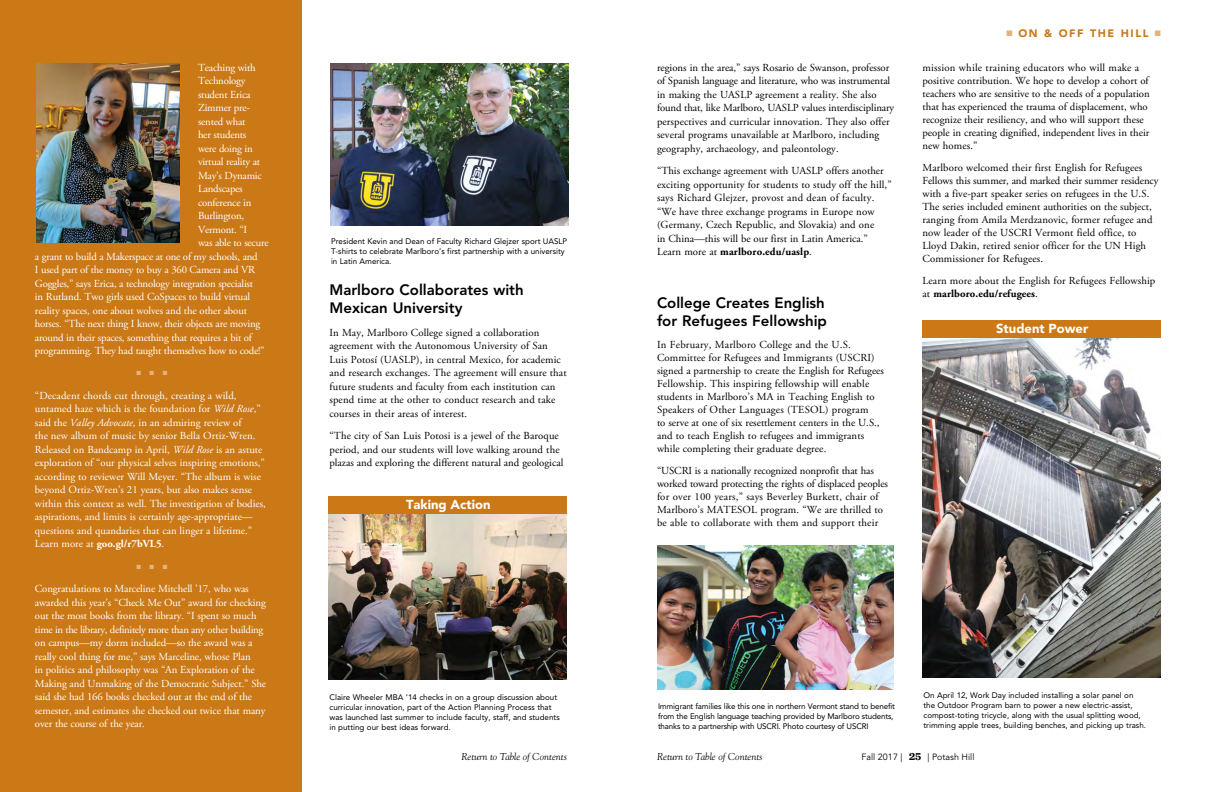
<style>
.page{position:relative;width:1224px;height:792px;background:#fff}
.page>*{position:absolute;margin:0;border:0;box-sizing:border-box;transform-origin:0 0}
.t1{font:800 15px/17.5px "Avenir";color:#000}
.t2{font:900 13px "Avenir";color:#fff}
.t3{font:700 11px "Chronicle Text G1";color:#000}
.t4{font:10.8px/13px "Adobe Garamond Pro";letter-spacing:.01em;color:#000}
.t5{font:10.8px/13.5px "Adobe Garamond Pro";letter-spacing:-.01em;color:#fff}
.t6{font:700 10.8px "Adobe Garamond Pro";letter-spacing:.01em;color:#000}
.t7{font:900 10.8px "Avenir";letter-spacing:.15em;color:#cb7817}
.t8{font:italic 10px "Goudy";color:#000}
.t9{font:9px "Avenir";color:#000}
.t10{font:8px/10px "Avenir";color:#000}
.t11{font:8px/10px "Avenir";letter-spacing:-.02em;color:#000}
.t12{font:6px "Zapf Dingbats ITC";color:#e5b27d}
.s1{font-style:italic}
.s2{font-weight:700}
.s3{color:#e5b27d}
.s4{font-weight:400}
</style>
<div class="page">
<div style="left:0;top:0;width:302px;height:792px;background:#cb7817"></div>
<img style="left:36px;top:63px;width:144px;height:180px">
<img style="left:329px;top:514px;width:238px;height:166px">
<div style="left:329px;top:496px;width:238px;height:18px;background:#cb7817"></div>
<img style="left:330px;top:63px;width:239px;height:163px">
<img style="left:657px;top:545px;width:236px;height:145px">
<img style="left:923px;top:338px;width:238px;height:339px">
<div style="left:923px;top:320px;width:238px;height:18px;background:#cb7817"></div>
<p class="t5" style="left:198px;top:61px;width:59px">Teaching with</p>
<p class="t5" style="left:198px;top:75px;width:49px">Technology</p>
<p class="t5" style="left:198px;top:88px;width:54px">student Erica</p>
<p class="t5" style="left:198px;top:102px;width:53px">Zimmer pre-</p>
<p class="t5" style="left:198px;top:115px;width:49px">sented what</p>
<p class="t5" style="left:198px;top:129px;width:50px">her students</p>
<p class="t5" style="left:198px;top:142px;width:56px">were doing in</p>
<p class="t5" style="left:198px;top:156px;width:64px">virtual reality at</p>
<p class="t5" style="left:198px;top:169px;width:65px">May’s Dynamic</p>
<p class="t5" style="left:198px;top:183px;width:46px">Landscapes</p>
<p class="t5" style="left:198px;top:196px;width:55px">conference in</p>
<p class="t5" style="left:198px;top:210px;width:48px">Burlington,</p>
<p class="t5" style="left:198px;top:223px;width:51px">Vermont. “I</p>
<p class="t5" style="left:198px;top:237px;width:72px">was able to secure</p>
<p class="t5" style="left:35px;top:250px;width:224px">a grant to build a Makerspace at one of my schools, and</p>
<p class="t5" style="left:35px;top:264px;width:222px">I used part of the money to buy a 360 Camera and VR</p>
<p class="t5" style="left:35px;top:277px;width:220px">Goggles,” says Erica, a technology integration specialist</p>
<p class="t5" style="left:35px;top:291px;width:217px">in Rutland. Two girls used CoSpaces to build virtual</p>
<p class="t5" style="left:35px;top:304px;width:214px">reality spaces, one about wolves and the other about</p>
<p class="t5" style="left:35px;top:318px;width:227px">horses. “The next thing I know, their objects are moving</p>
<p class="t5" style="left:35px;top:331px;width:219px">around in their spaces, something that requires a bit of</p>
<p class="t5" style="left:35px;top:345px;width:231px">programming. They had taught themselves how to code!”</p>
<p class="t12" style="left:163px;top:371px;width:6px">■</p>
<p class="t5" style="left:35px;top:389px;width:233px">“Decadent chords cut through, creating a wild, untamed haze which is the foundation for <span class="s1">Wild Rose</span>,” said the <span class="s1">Valley Advocate</span>, in an admiring review of<br>the new album of music by senior Bella Ortiz-Wren.<br>Released on Bandcamp in April, <span class="s1">Wild Rose</span> is an astute exploration of “our physical selves inspiring emotions,” according to reviewer Will Meyer. “The album is wise beyond Ortiz-Wren’s 21 years, but also makes sense within this context as well. The investigation of bodies, aspirations, and limits is certainly age-appropriate— questions and quandaries that can linger a lifetime.” Learn more at <span class="s2">goo.gl/r7bVL5</span>.</p>
<p class="t12" style="left:163px;top:564px;width:6px">■</p>
<p class="t5" style="left:35px;top:582px;width:233px">Congratulations to Marceline Mitchell ’17, who was awarded this year’s “Check Me Out” award for checking out the most books from the library. “I spent so much time in the library, definitely more than any other building on campus—my dorm included—so the award was a really cool thing for me,” says Marceline, whose Plan<br>in politics and philosophy was “An Exploration of the Making and Unmaking of the Democratic Subject.” She said she had 166 books checked out at the end of the semester, and estimates she checked out twice that many over the course of the year.</p>
<p class="t7" style="left:1006px;top:27px;width:156px"><span class="s3">■</span> ON &amp; OFF THE HILL <span class="s3">■</span></p>
<p class="t4" style="left:923px;top:61px;width:229px">mission while training educators who will make a positive contribution. We hope to develop a cohort of teachers who are sensitive to the needs of a population that has experienced the trauma of displacement, who recognize their resiliency, and who will support these people in creating dignified, independent lives in their new homes.”</p>
<p class="t4" style="left:923px;top:161px;width:237px">Marlboro welcomed their first English for Refugees Fellows this summer, and marked their summer residency with a five-part speaker series on refugees in the U.S.<br>The series included eminent authorities on the subject, ranging from Amila Merdzanovic, former refugee and now leader of the USCRI Vermont field office, to Lloyd Dakin, retired senior officer for the UN High Commissioner for Refugees.</p>
<p class="t4" style="left:923px;top:274px;width:234px">Learn more about the English for Refugees Fellowship</p>
<p class="t4" style="left:657px;top:61px;width:239px;line-height:13.5px">regions in the area,” says Rosario de Swanson, professor of Spanish language and literature, who was instrumental in making the UASLP agreement a reality. She also found that, like Marlboro, UASLP values interdisciplinary perspectives and curricular innovation. They also offer several programs unavailable at Marlboro, including geography, archaeology, and paleontology.</p>
<p class="t4" style="left:657px;top:165px;width:236px;line-height:13.5px">“This exchange agreement with UASLP offers another exciting opportunity for students to study off the hill,” says Richard Glejzer, provost and dean of faculty. “We have three exchange programs in Europe now (Germany, Czech Republic, and Slovakia) and one<br>in China—this will be our first in Latin America.” Learn more at <span class="s2">marlboro.edu/uaslp</span>.</p>
<h1 class="t1" style="left:657px;top:294px;width:172px">College Creates English for Refugees Fellowship</h1>
<p class="t4" style="left:657px;top:338px;width:229px">In February, Marlboro College and the U.S.<br>Committee for Refugees and Immigrants (USCRI) signed a partnership to create the English for Refugees Fellowship. This inspiring fellowship will enable students in Marlboro’s MA in Teaching English to Speakers of Other Languages (TESOL) program<br>to serve at one of six resettlement centers in the U.S., and to teach English to refugees and immigrants while completing their graduate degree.</p>
<p class="t4" style="left:657px;top:464px;width:233px">“USCRI is a nationally recognized nonprofit that has worked toward protecting the rights of displaced peoples for over 100 years,” says Beverley Burkett, chair of Marlboro’s MATESOL program. “We are thrilled to be able to collaborate with them and support their</p>
<p class="t10" style="left:331px;top:236px;width:238px">President Kevin and Dean of Faculty Richard Glejzer sport UASLP<br>T-shirts to celebrate Marlboro’s first partnership with a university in Latin America.</p>
<h1 class="t1" style="left:330px;top:281px;width:196px">Marlboro Collaborates with</h1>
<p class="t6" style="left:923px;top:288px;width:117px"><span class="s4">at</span> marlboro.edu/refugees<span class="s4">.</span></p>
<h1 class="t1" style="left:330px;top:299px;width:134px">Mexican University</h1>
<p class="t4" style="left:330px;top:326px;width:239px;line-height:13.5px">In May, Marlboro College signed a collaboration agreement with the Autonomous University of San Luis Potosí (UASLP), in central Mexico, for academic and research exchanges. The agreement will ensure that future students and faculty from each institution can spend time at the other to conduct research and take courses in their areas of interest.</p>
<p class="t4" style="left:330px;top:430px;width:235px;line-height:13.5px">“The city of San Luis Potosi is a jewel of the Baroque period, and our students will love walking around the plazas and exploring the different natural and geological</p>
<p class="t2" style="left:996px;top:321px;width:94px">Student Power</p>
<p class="t2" style="left:406px;top:497px;width:86px">Taking Action</p>
<p class="t10" style="left:330px;top:692px;width:232px">Claire Wheeler MBA ’14 checks in on a group discussion about curricular innovation, part of the Action Planning Process that was launched last summer to include faculty, staff, and students in putting our best ideas forward.</p>
<p class="t11" style="left:658px;top:701px;width:239px">Immigrant families like this one in northern Vermont stand to benefit from the English language teaching provided by Marlboro students, thanks to a partnership with USCRI. Photo courtesy of USCRI</p>
<p class="t10" style="left:924px;top:690px;width:224px">On April 12, Work Day included installing a solar panel on the Outdoor Program barn to power a new electric-assist, compost-toting tricycle, along with the usual splitting wood, trimming apple trees, building benches, and picking up trash.</p>
<p class="t8" style="left:461px;top:751px;width:107px">Return to Table of Contents</p>
<p class="t8" style="left:657px;top:751px;width:107px">Return to Table of Contents</p>
<p class="t9" style="left:861px;top:752px;width:43px">Fall 2017 |</p>
<p class="t9" style="left:928px;top:752px;width:48px">| Potash Hill</p>
<p class="t3" style="left:909px;top:747px;width:14px">25</p>
</div>
